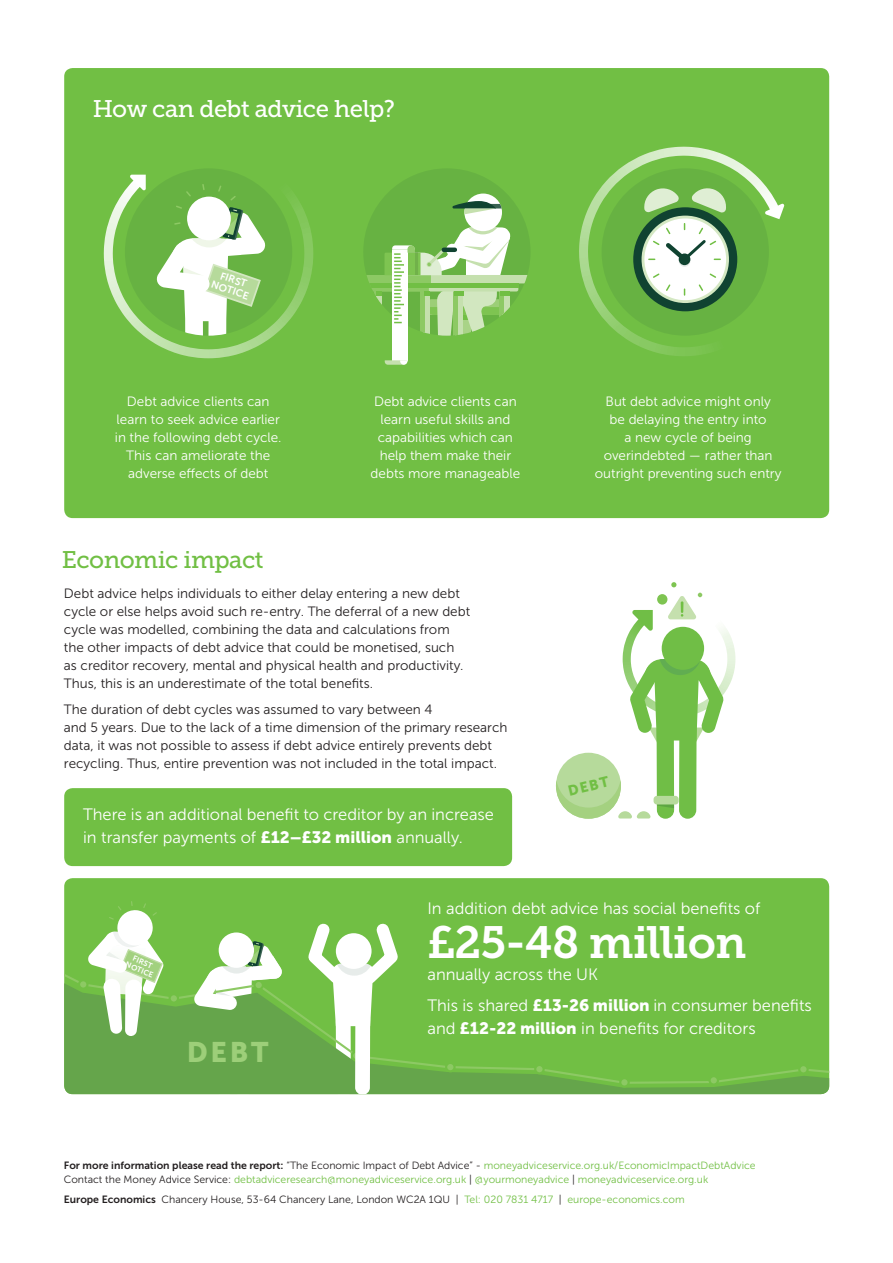
<style>
.page{position:relative;width:893px;height:1263px;background:#fff}
.page>*{position:absolute;margin:0;border:0;box-sizing:border-box;transform-origin:0 0}
.t1{font:45px "Museo Slab 700";letter-spacing:-.02em;color:#fff}
.t2{font:28.2px "Museo Sans 900";color:#9dcf79}
.Section_title{font:24px "Museo Slab 500";letter-spacing:-.02em;color:#fff}
.Section_title-2{font:24px "Museo Slab 500";letter-spacing:-.02em;color:#71bf44}
.Running_head{font:16.5px/22.5px "Museo Sans 300";color:#fff}
.Body{font:16.5px/22.5px "Museo Sans 300";color:#fff}
.t3{font:14.4px "Museo Sans 900";color:#71bf44}
.Bullets{font:13.5px/18px "Museo Sans 300";color:#231f20}
.Body-2{font:13.5px/18px "Museo Sans 300";color:#fff;text-align:center}
.Body-3{font:10.5px/13.5px "Museo Sans 300";color:#71bf44}
.Body-4{font:10.5px "Museo Sans 300";color:#231f20}
.t4{font:10.35px/10.9px "Museo Sans 700";color:#fff;text-align:center}
.t5{font:7.65px/8.1px "Museo Sans 700";color:#fff;text-align:center}
.s1{font-family:"Museo Sans 900"}
.s2{font-family:"Museo Sans 700";color:#231f20}
.s3{color:#231f20}
.s4{font-family:"Museo Sans 700"}
.s5{color:#71bf44}
</style>
<div class="page">
<div style="left:64px;top:878px;width:765px;height:216px;background:#71bf44;border-radius:9px"></div>
<svg style="left:312px;top:923px;width:83px;height:22px"></svg>
<div style="left:336px;top:933px;width:36px;height:36px;background:#fff;border-radius:50%"></div>
<div style="left:219px;top:932px;width:35px;height:36px;background:#fff;border-radius:50%"></div>
<svg style="left:64px;top:954px;width:765px;height:140px"></svg>
<div style="left:79px;top:980px;width:8px;height:9px;background:#8dc964;border-radius:50%"></div>
<div style="left:78px;top:979px;width:11px;height:11px;border:2px solid #71bf44;border-radius:50%"></div>
<div style="left:170px;top:994px;width:8px;height:8px;background:#8dc964;border-radius:50%"></div>
<div style="left:169px;top:993px;width:10px;height:11px;border:2px solid #71bf44;border-radius:50%"></div>
<div style="left:446px;top:1063px;width:9px;height:8px;background:#8dc964;border-radius:50%"></div>
<div style="left:445px;top:1062px;width:11px;height:10px;border:2px solid #71bf44;border-radius:50%"></div>
<div style="left:352px;top:1051px;width:8px;height:9px;background:#8dc964;border-radius:50%"></div>
<div style="left:351px;top:1050px;width:11px;height:11px;border:2px solid #71bf44;border-radius:50%"></div>
<div style="left:535px;top:1065px;width:9px;height:8px;background:#8dc964;border-radius:50%"></div>
<div style="left:534px;top:1064px;width:11px;height:10px;border:2px solid #71bf44;border-radius:50%"></div>
<div style="left:620px;top:1078px;width:9px;height:8px;background:#8dc964;border-radius:50%"></div>
<div style="left:619px;top:1077px;width:11px;height:11px;border:2px solid #71bf44;border-radius:50%"></div>
<div style="left:709px;top:1076px;width:9px;height:8px;background:#8dc964;border-radius:50%"></div>
<div style="left:708px;top:1075px;width:11px;height:10px;border:2px solid #71bf44;border-radius:50%"></div>
<div style="left:799px;top:1065px;width:9px;height:8px;background:#8dc964;border-radius:50%"></div>
<div style="left:798px;top:1064px;width:11px;height:10px;border:2px solid #71bf44;border-radius:50%"></div>
<div style="left:355px;top:1012px;width:15px;height:82px;background:#fff;border-radius:7px"></div>
<svg style="left:88px;top:902px;width:75px;height:134px"></svg>
<svg style="left:194px;top:941px;width:88px;height:153px"></svg>
<div style="left:64px;top:68px;width:765px;height:450px;background:#71bf44;border-radius:9px"></div>
<svg style="left:104px;top:175px;width:209px;height:183px"></svg>
<div style="left:363px;top:168px;width:168px;height:168px;background:#67b242;border-radius:50%"></div>
<div style="left:464px;top:194px;width:38px;height:37px;background:#fff;border-radius:50%"></div>
<svg style="left:452px;top:201px;width:50px;height:13px"></svg>
<div style="left:392px;top:284px;width:15px;height:76px;background:#fff"></div>
<svg style="left:385px;top:360px;width:22px;height:5px"></svg>
<svg style="left:366px;top:220px;width:165px;height:116px"></svg>
<svg style="left:579px;top:147px;width:206px;height:209px"></svg>
<div style="left:657px;top:721px;width:17px;height:98px;background:#70be46;border-radius:9px"></div>
<div style="left:679px;top:721px;width:18px;height:98px;background:#70be46;border-radius:9px"></div>
<svg style="left:623px;top:593px;width:112px;height:150px"></svg>
<div style="left:657px;top:594px;width:10px;height:11px;background:#7ec451;border-radius:50%"></div>
<svg style="left:671px;top:582px;width:5px;height:5px"></svg>
<div style="left:556px;top:753px;width:65px;height:66px;background:#b6da9b;border-radius:50%"></div>
<svg style="left:556px;top:780px;width:95px;height:39px"></svg>
<div style="left:654px;top:796px;width:25px;height:8px;background:#b6da9b;border-radius:3px"></div>
<svg style="left:657px;top:804px;width:17px;height:4px"></svg>
<div style="left:64px;top:788px;width:448px;height:78px;background:#71bf44;border-radius:9px"></div>
<p class="Section_title" style="left:93px;top:95px;width:304px">How can debt advice help?</p>
<p class="t4" style="left:217px;top:268px;width:40px;rotate:19deg">FIRST<br>NOTICE</p>
<p class="Body-2" style="left:115px;top:392px;width:168px">Debt advice clients can learn to seek advice earlier in the following debt cycle.<br>This can ameliorate the adverse effects of debt</p>
<p class="Body-2" style="left:371px;top:392px;width:151px">Debt advice clients can learn useful skills and capabilities which can help them make their debts more manageable</p>
<p class="Body-2" style="left:595px;top:392px;width:188px">But debt advice might only<br>be delaying the entry into<br>a new cycle of being overindebted — rather than outright preventing such entry</p>
<p class="Section_title-2" style="left:62px;top:546px;width:203px">Economic impact</p>
<p class="Bullets" style="left:64px;top:584px;width:408px">Debt advice helps individuals to either delay entering a new debt cycle or else helps avoid such re-entry. The deferral of a new debt cycle was modelled, combining the data and calculations from the other impacts of debt advice that could be monetised, such as creditor recovery, mental and physical health and productivity.<br>Thus, this is an underestimate of the total benefits.</p>
<p class="Bullets" style="left:64px;top:701px;width:445px">The duration of debt cycles was assumed to vary between 4<br>and 5 years. Due to the lack of a time dimension of the primary research data, it was not possible to assess if debt advice entirely prevents debt recycling. Thus, entire prevention was not included in the total impact.</p>
<p class="Body" style="left:83px;top:803px;width:412px">There is an additional benefit to creditor by an increase in transfer payments of <span class="s1">£12–£32 million</span> annually.</p>
<p class="t3" style="left:566px;top:783px;width:43px;rotate:-14deg">DEBT</p>
<p class="t5" style="left:131px;top:952px;width:31px;rotate:23deg">FIRST<br>NOTICE</p>
<p class="t2" style="left:187px;top:1036px;width:83px">DEBT</p>
<p class="Running_head" style="left:427px;top:897px;width:334px">In addition debt advice has social benefits of</p>
<p class="t1" style="left:427px;top:916px;width:321px">£25-48 million</p>
<p class="Running_head" style="left:427px;top:963px;width:172px">annually across the UK</p>
<p class="Running_head" style="left:427px;top:994px;width:386px">This is shared <span class="s1">£13-26 million</span> in consumer benefits and <span class="s1">£12-22 million</span> in benefits for creditors</p>
<p class="Body-3" style="left:64px;top:1159px;width:693px"><span class="s2">For more information please read the report:</span> <span class="s3">“The Economic Impact of Debt Advice” -</span> moneyadviceservice.org.uk/EconomicImpactDebtAdvice<br><span class="s3">Contact the Money Advice Service:</span> debtadviceresearch@moneyadviceservice.org.uk <span class="s3">|</span> @yourmoneyadvice <span class="s3">|</span> moneyadviceservice.org.uk</p>
<p class="Body-4" style="left:64px;top:1194px;width:622px"><span class="s4">Europe Economics</span> Chancery House, 53-64 Chancery Lane, London WC2A 1QU | <span class="s5">Tel: 020 7831 4717</span> | <span class="s5">europe-economics.com</span></p>
</div>
